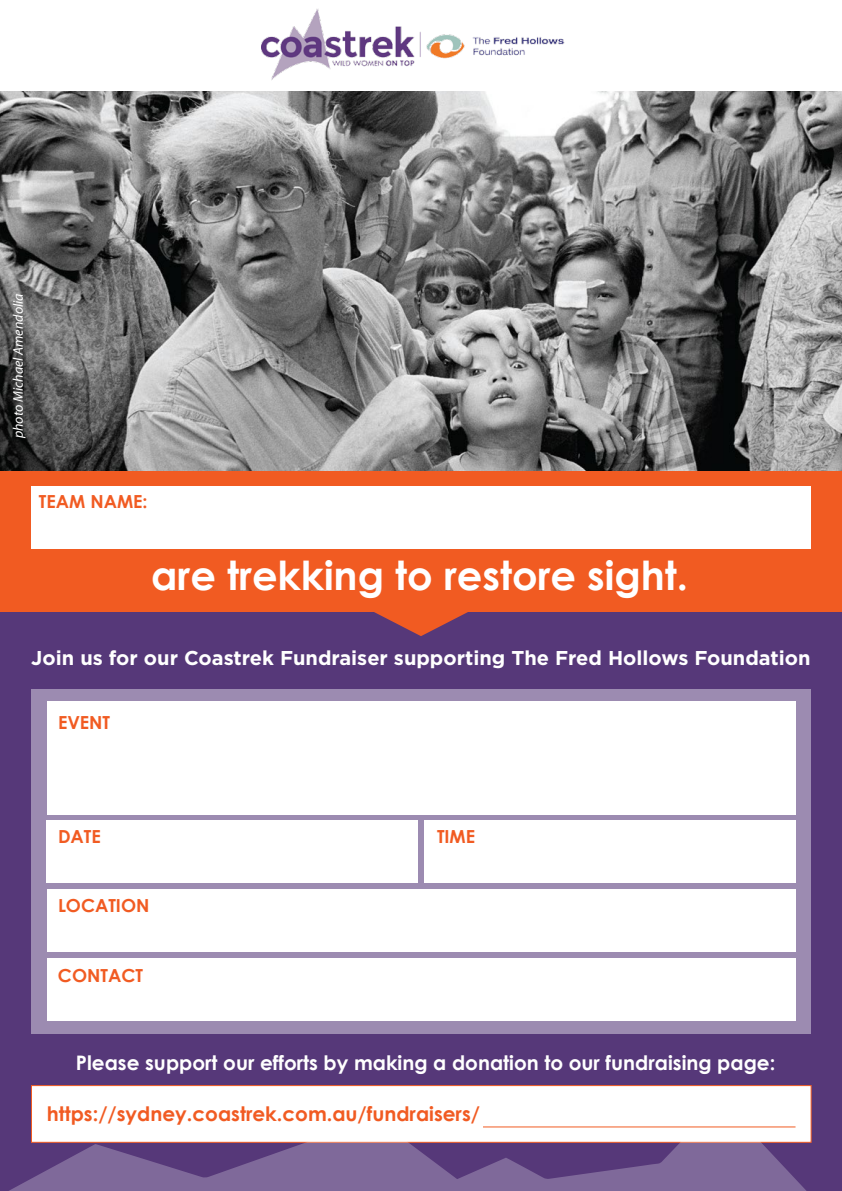
<style>
.page{position:relative;width:842px;height:1191px;background:#fff}
.page>*{position:absolute;margin:0;border:0;box-sizing:border-box;transform-origin:0 0}
.t1{font:700 40px "Century Gothic";color:#fff}
.t2{font:700 20px "Gotham";color:#fff}
.t3{font:700 20px "Century Gothic";color:#fff}
.t4{font:700 20px "Century Gothic";color:#f15b22}
.t5{font:700 18px "Century Gothic";color:#f15b22}
.t6{font:italic 14px "Myriad Pro";color:#fff}
</style>
<div class="page">
<img style="left:0;top:92px;width:842px;height:378px">
<div style="left:0;top:606px;width:842px;height:585px;background:#563879"></div>
<div style="left:0;top:470px;width:842px;height:141px;background:#f15b22"></div>
<svg style="left:31px;top:689px;width:780px;height:344px;background:#a393b6"></svg>
<div style="left:47px;top:889px;width:748px;height:62px;background:#fff"></div>
<div style="left:47px;top:958px;width:748px;height:62px;background:#fff"></div>
<div style="left:47px;top:820px;width:371px;height:62px;background:#fff"></div>
<div style="left:424px;top:820px;width:371px;height:62px;background:#fff"></div>
<div style="left:47px;top:701px;width:748px;height:113px;background:#fff"></div>
<div style="left:31px;top:1085px;width:781px;height:57px;background:#fff;border:1px solid #f15b22"></div>
<svg style="left:339px;top:611px;width:164px;height:25px"></svg>
<svg style="left:9px;top:1099px;width:802px;height:92px"></svg>
<div style="left:31px;top:486px;width:780px;height:63px;background:#fff"></div>
<hr style="left:483px;top:1126px;width:312px;height:1px;background:#f15b22">
<img style="left:262px;top:9px;width:303px;height:71px">
<p class="t6" style="left:10px;top:438px;width:146px;rotate:-90deg">photo Michael Amendolia</p>
<p class="t5" style="left:39px;top:488px;width:110px">TEAM NAME:</p>
<h1 class="t1" style="left:151px;top:545px;width:538px">are trekking to restore sight.</h1>
<p class="t2" style="left:31px;top:646px;width:781px">Join us for our Coastrek Fundraiser supporting The Fred Hollows Foundation</p>
<p class="t5" style="left:58px;top:709px;width:54px">EVENT</p>
<p class="t5" style="left:58px;top:823px;width:44px">DATE</p>
<p class="t5" style="left:437px;top:823px;width:40px">TIME</p>
<p class="t5" style="left:58px;top:892px;width:93px">LOCATION</p>
<p class="t5" style="left:58px;top:962px;width:86px">CONTACT</p>
<p class="t3" style="left:76px;top:1047px;width:701px">Please support our efforts by making a donation to our fundraising page:</p>
<p class="t4" style="left:47px;top:1098px;width:435px">https://sydney.coastrek.com.au/fundraisers/</p>
</div>
